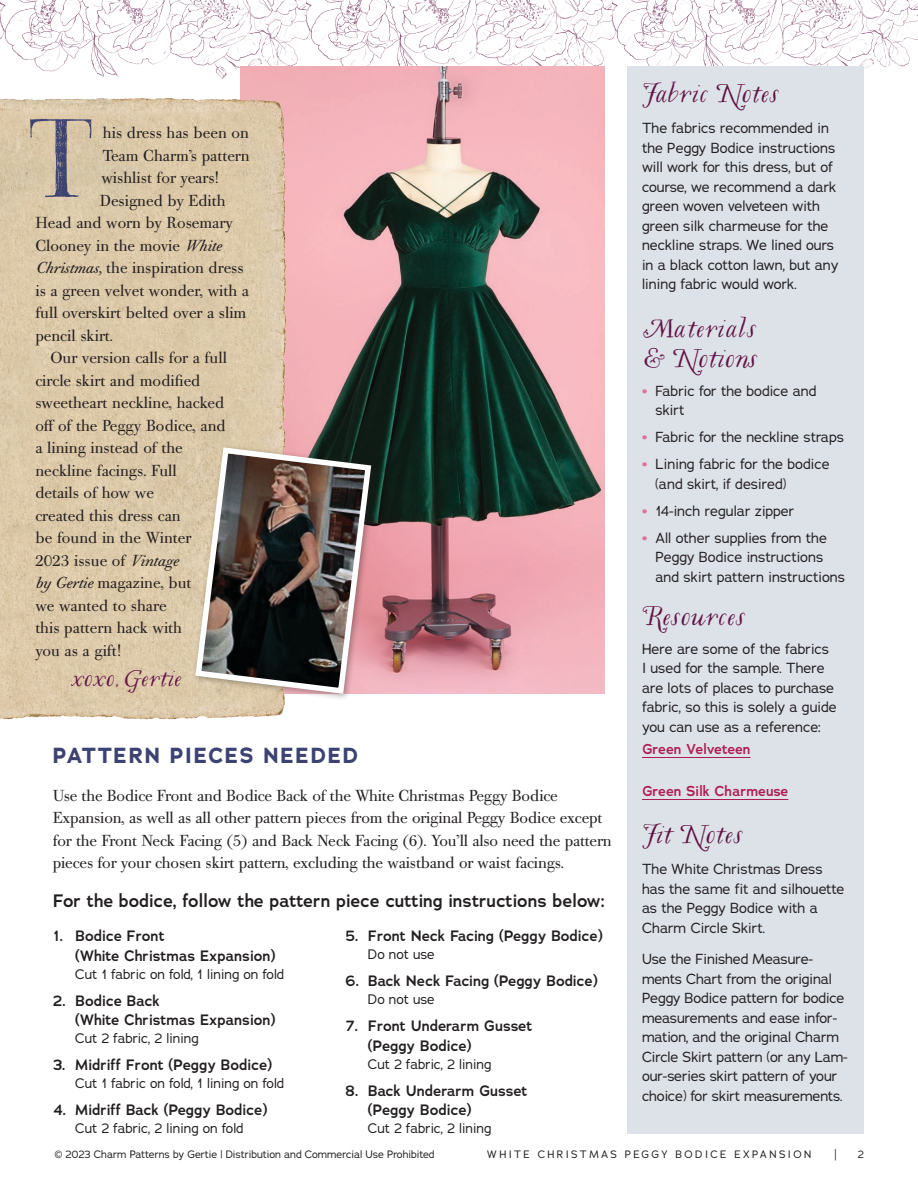
<style>
.page{position:relative;width:918px;height:1188px;background:#fff}
.page>*{position:absolute;margin:0;border:0;box-sizing:border-box;transform-origin:0 0}
.Body_subhead_Woolen{font:40.5px/30px "Woolen";letter-spacing:-.01em;color:#611346}
.Body_subhead_Woolen-2{font:40.5px "Woolen";letter-spacing:-.03em;color:#611346}
.Sidebar{font:36px "Woolen";letter-spacing:-.01em;color:#611346}
.Section_subhead{font:700 21.75px "Adrianna";letter-spacing:.075em;color:#3d4371}
.Cutting_layout_piece_name{font:600 18px "Adrianna";color:#231f20}
.Body_indents{font:15.75px/22.5px "Bodoni Old Face BE";color:#231f20}
.Body{font:15.75px/22.5px "Bodoni Old Face BE";letter-spacing:-.01em;color:#231f20}
.Cutting_layout_piece_name-2{font:600 15px/19.5px "Adrianna";color:#231f20}
.t1{font:14.7px "Adrianna";color:#231f20;scale:.71 1}
.Box_body{font:14.25px/19.5px "Adrianna";color:#231f20}
.Box_body-2{font:600 14.25px "Adrianna";color:#ad1d52}
.Cut__s{font:13.5px "Adrianna";color:#231f20}
.t2{font:10.5px "Adrianna";color:#231f20}
.t3{font:10.5px "Adrianna";letter-spacing:.23em;color:#231f20}
.s1{font-style:italic}
.s2{font-weight:700;font-size:13.5px;color:#e07297}
</style>
<div class="page">
<img style="left:0;top:0;width:918px;height:78px">
<img style="left:241px;top:67px;width:364px;height:627px">
<img style="left:0;top:82px;width:296px;height:638px">
<div style="left:192px;top:444px;width:187px;height:258px;background:#231f20;opacity:.38"></div>
<img style="left:192px;top:444px;width:182px;height:253px">
<svg style="left:30px;top:119px;width:62px;height:78px;background:#b9ac9c"></svg>
<div style="left:627px;top:67px;width:237px;height:1067px;background:#dde1e8"></div>
<hr style="left:642px;top:757px;width:109px;height:1px;background:#ad1d52">
<hr style="left:642px;top:799px;width:146px;height:1px;background:#ad1d52">
<p class="Body_indents" style="left:103px;top:122px;width:148px">his dress has been on</p>
<p class="Body_indents" style="left:103px;top:144px;width:148px">Team Charm’s pattern</p>
<p class="Body_indents" style="left:101px;top:167px;width:119px">wishlist for years!</p>
<p class="Body_indents" style="left:100px;top:189px;width:127px">Designed by Edith</p>
<p class="Body_indents" style="left:35px;top:212px;width:199px">Head and worn by Rosemary</p>
<p class="Body_indents" style="left:35px;top:234px;width:188px">Clooney in the movie <span class="s1">White</span></p>
<p class="Body_indents" style="left:35px;top:257px;width:210px"><span class="s1">Christmas,</span> the inspiration dress</p>
<p class="Body_indents" style="left:35px;top:279px;width:215px">is a green velvet wonder, with a</p>
<p class="Body_indents" style="left:35px;top:302px;width:213px">full overskirt belted over a slim</p>
<p class="Body_indents" style="left:35px;top:324px;width:79px">pencil skirt.</p>
<p class="Body_indents" style="left:35px;top:347px;width:193px;text-indent:15px">Our version calls for a full circle skirt and modified sweetheart neckline, hacked off of the Peggy Bodice, and a lining instead of the neckline facings. Full<br>details of how we<br>created this dress can<br>be found in the Winter<br>2023 issue of <span class="s1">Vintage<br>by Gertie</span> magazine, but<br>we wanted to share<br>this pattern hack with<br>you as a gift!</p>
<p class="Sidebar" style="left:71px;top:661px;width:113px">xoxo, Gertie</p>
<p class="Section_subhead" style="left:53px;top:741px;width:307px">PATTERN PIECES NEEDED</p>
<p class="Body" style="left:53px;top:785px;width:560px">Use the Bodice Front and Bodice Back of the White Christmas Peggy Bodice Expansion, as well as all other pattern pieces from the original Peggy Bodice except for the Front Neck Facing (5) and Back Neck Facing (6). You’ll also need the pattern pieces for your chosen skirt pattern, excluding the waistband or waist facings.</p>
<p class="Cutting_layout_piece_name" style="left:53px;top:889px;width:554px">For the bodice, follow the pattern piece cutting instructions below:</p>
<p class="Cutting_layout_piece_name-2" style="left:75px;top:926px;width:202px;text-indent:-22px">1. Bodice Front<br>(White Christmas Expansion)</p>
<p class="Cut__s" style="left:75px;top:965px;width:211px">Cut 1 fabric on fold, 1 lining on fold</p>
<p class="Cutting_layout_piece_name-2" style="left:75px;top:991px;width:202px;text-indent:-22px">2. Bodice Back<br>(White Christmas Expansion)</p>
<p class="Cut__s" style="left:75px;top:1030px;width:125px">Cut 2 fabric, 2 lining</p>
<p class="Cutting_layout_piece_name-2" style="left:53px;top:1055px;width:221px">3. Midriff Front (Peggy Bodice)</p>
<p class="Cut__s" style="left:75px;top:1075px;width:211px">Cut 1 fabric on fold, 1 lining on fold</p>
<p class="Cutting_layout_piece_name-2" style="left:53px;top:1100px;width:216px">4. Midriff Back (Peggy Bodice)</p>
<p class="Cut__s" style="left:75px;top:1120px;width:170px">Cut 2 fabric, 2 lining on fold</p>
<p class="Cutting_layout_piece_name-2" style="left:345px;top:926px;width:259px">5. Front Neck Facing (Peggy Bodice)</p>
<p class="Cut__s" style="left:368px;top:946px;width:68px">Do not use</p>
<p class="Cutting_layout_piece_name-2" style="left:345px;top:971px;width:254px">6. Back Neck Facing (Peggy Bodice)</p>
<p class="Cut__s" style="left:368px;top:991px;width:68px">Do not use</p>
<p class="Cutting_layout_piece_name-2" style="left:368px;top:1016px;width:166px;text-indent:-22px">7. Front Underarm Gusset (Peggy Bodice)</p>
<p class="Cut__s" style="left:368px;top:1055px;width:125px">Cut 2 fabric, 2 lining</p>
<p class="Cutting_layout_piece_name-2" style="left:368px;top:1081px;width:161px;text-indent:-22px">8. Back Underarm Gusset (Peggy Bodice)</p>
<p class="Cut__s" style="left:368px;top:1120px;width:125px">Cut 2 fabric, 2 lining</p>
<p class="Body_subhead_Woolen" style="left:642px;top:80px;width:139px">Fabric Notes</p>
<p class="Box_body" style="left:642px;top:119px;width:198px">The fabrics recommended in the Peggy Bodice instructions will work for this dress, but of course, we recommend a dark green woven velveteen with green silk charmeuse for the neckline straps. We lined ours in a black cotton lawn, but any lining fabric would work.</p>
<p class="Body_subhead_Woolen" style="left:642px;top:315px;width:118px">Materials &amp; Notions</p>
<p class="Box_body" style="left:656px;top:381px;width:163px;text-indent:-14px"><span class="s2">•</span> Fabric for the bodice and skirt</p>
<p class="Box_body" style="left:642px;top:428px;width:204px"><span class="s2">•</span> Fabric for the neckline straps</p>
<p class="Box_body" style="left:656px;top:455px;width:176px;text-indent:-14px"><span class="s2">•</span> Lining fabric for the bodice (and skirt, if desired)</p>
<p class="Box_body" style="left:642px;top:501px;width:154px"><span class="s2">•</span> 14-inch regular zipper</p>
<p class="Box_body" style="left:656px;top:528px;width:191px;text-indent:-14px"><span class="s2">•</span> All other supplies from the<br>Peggy Bodice instructions and skirt pattern instructions</p>
<p class="Body_subhead_Woolen-2" style="left:642px;top:598px;width:105px">Resources</p>
<p class="Box_body" style="left:642px;top:639px;width:196px">Here are some of the fabrics<br>I used for the sample. There are lots of places to purchase fabric, so this is solely a guide you can use as a reference:</p>
<p class="Box_body-2" style="left:642px;top:740px;width:110px">Green Velveteen</p>
<p class="Box_body-2" style="left:642px;top:782px;width:148px">Green Silk Charmeuse</p>
<p class="Body_subhead_Woolen" style="left:642px;top:821px;width:103px">Fit Notes</p>
<p class="Box_body" style="left:642px;top:860px;width:204px">The White Christmas Dress has the same fit and silhouette as the Peggy Bodice with a<br>Charm Circle Skirt.</p>
<p class="Box_body" style="left:642px;top:950px;width:207px">Use the Finished Measure&shy;ments Chart from the original<br>Peggy Bodice pattern for bodice measurements and ease infor&shy;mation, and the original Charm<br>Circle Skirt pattern (or any Lam&shy;our-series skirt pattern of your choice) for skirt measurements.</p>
<p class="t3" style="left:487px;top:1148px;width:326px">WHITE CHRISTMAS PEGGY BODICE EXPANSION</p>
<p class="t1" style="left:835px;top:1145px;width:5px">|</p>
<p class="t2" style="left:55px;top:1148px;width:381px">© 2023 Charm Patterns by Gertie | Distribution and Commercial Use Prohibited</p>
<p class="t2" style="left:858px;top:1148px;width:8px">2</p>
</div>
